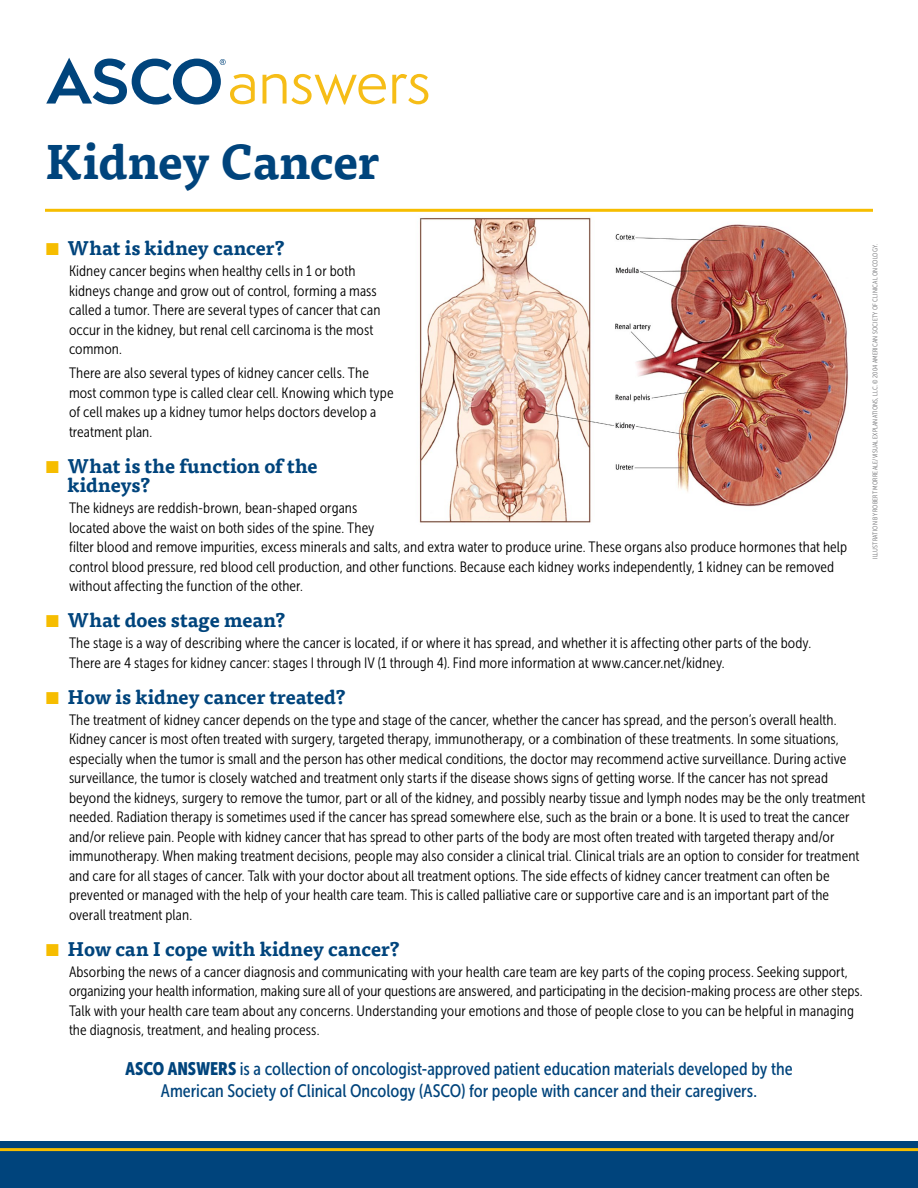
<style>
.page{position:relative;width:918px;height:1188px;background:#fff}
.page>*{position:absolute;margin:0;border:0;box-sizing:border-box;transform-origin:0 0}
.t1{font:700 48px "Tisa Pro";letter-spacing:-.015em;color:#00447c}
.t2{font:700 19.5px/19.5px "Tisa Pro";color:#00447c}
.t3{font:18px/22.5px "Museo Sans Cond 500";letter-spacing:-.005em;color:#00447c;text-align:center}
._1st_paragraph{font:15px/19.5px "Museo Sans Cond 300";letter-spacing:.005em;color:#000}
.photo_credit{font:6.75px "Museo Sans Cond 300";letter-spacing:.025em;color:#6d6e71}
.s1{font-family:"Museo Sans Cond 900"}
</style>
<div class="page">
<svg style="left:46px;top:58px;width:209px;height:47px"></svg>
<svg style="left:263px;top:74px;width:123px;height:31px"></svg>
<svg style="left:392px;top:74px;width:36px;height:30px"></svg>
<img style="left:419px;top:217px;width:429px;height:306px">
<div style="left:0;top:1141px;width:918px;height:47px;background:#00447c"></div>
<hr style="left:0;top:1148px;width:918px;height:3px;background:#f6bd00">
<hr style="left:45px;top:209px;width:828px;height:3px;background:#f6bd00">
<p class="t1" style="left:45px;top:123px;width:336px">Kidney Cancer</p>
<p class="t2" style="left:68px;top:237px;width:219px">What is kidney cancer?</p>
<p class="_1st_paragraph" style="left:69px;top:261px;width:313px">Kidney cancer begins when healthy cells in 1 or both kidneys change and grow out of control, forming a mass called a tumor. There are several types of cancer that can occur in the kidney, but renal cell carcinoma is the most common.</p>
<p class="_1st_paragraph" style="left:69px;top:363px;width:326px">There are also several types of kidney cancer cells. The most common type is called clear cell. Knowing which type of cell makes up a kidney tumor helps doctors develop a treatment plan.</p>
<p class="t2" style="left:68px;top:455px;width:252px">What is the function of the kidneys?</p>
<p class="_1st_paragraph" style="left:69px;top:498px;width:780px">The kidneys are reddish-brown, bean-shaped organs<br>located above the waist on both sides of the spine. They<br>filter blood and remove impurities, excess minerals and salts, and extra water to produce urine. These organs also produce hormones that help control blood pressure, red blood cell production, and other functions. Because each kidney works independently, 1 kidney can be removed without affecting the function of the other.</p>
<p class="t2" style="left:68px;top:609px;width:220px">What does stage mean?</p>
<p class="_1st_paragraph" style="left:69px;top:633px;width:744px">The stage is a way of describing where the cancer is located, if or where it has spread, and whether it is affecting other parts of the body.<br>There are 4 stages for kidney cancer: stages I through IV (1 through 4). Find more information at www.cancer.net/kidney.</p>
<p class="t2" style="left:68px;top:686px;width:280px">How is kidney cancer treated?</p>
<p class="_1st_paragraph" style="left:69px;top:710px;width:798px">The treatment of kidney cancer depends on the type and stage of the cancer, whether the cancer has spread, and the person’s overall health.<br>Kidney cancer is most often treated with surgery, targeted therapy, immunotherapy, or a combination of these treatments. In some situations, especially when the tumor is small and the person has other medical conditions, the doctor may recommend active surveillance. During active surveillance, the tumor is closely watched and treatment only starts if the disease shows signs of getting worse. If the cancer has not spread beyond the kidneys, surgery to remove the tumor, part or all of the kidney, and possibly nearby tissue and lymph nodes may be the only treatment needed. Radiation therapy is sometimes used if the cancer has spread somewhere else, such as the brain or a bone. It is used to treat the cancer and/or relieve pain. People with kidney cancer that has spread to other parts of the body are most often treated with targeted therapy and/or immunotherapy. When making treatment decisions, people may also consider a clinical trial. Clinical trials are an option to consider for treatment and care for all stages of cancer. Talk with your doctor about all treatment options. The side effects of kidney cancer treatment can often be prevented or managed with the help of your health care team. This is called palliative care or supportive care and is an important part of the overall treatment plan.</p>
<p class="t2" style="left:68px;top:938px;width:334px">How can I cope with kidney cancer?</p>
<p class="_1st_paragraph" style="left:69px;top:962px;width:795px">Absorbing the news of a cancer diagnosis and communicating with your health care team are key parts of the coping process. Seeking support, organizing your health information, making sure all of your questions are answered, and participating in the decision-making process are other steps.<br>Talk with your health care team about any concerns. Understanding your emotions and those of people close to you can be helpful in managing the diagnosis, treatment, and healing process.</p>
<p class="photo_credit" style="left:872px;top:559px;width:317px;rotate:-90deg">ILLUSTRATION BY ROBERT MORREALE/VISUAL EXPLANATIONS, LLC. © 2004 AMERICAN SOCIETY OF CLINICAL ONCOLOGY.</p>
<p class="t3" style="left:125px;top:1057px;width:669px"><span class="s1">ASCO ANSWERS</span> is a collection of oncologist-approved patient education materials developed by the<br>American Society of Clinical Oncology (ASCO) for people with cancer and their caregivers.</p>
</div>
